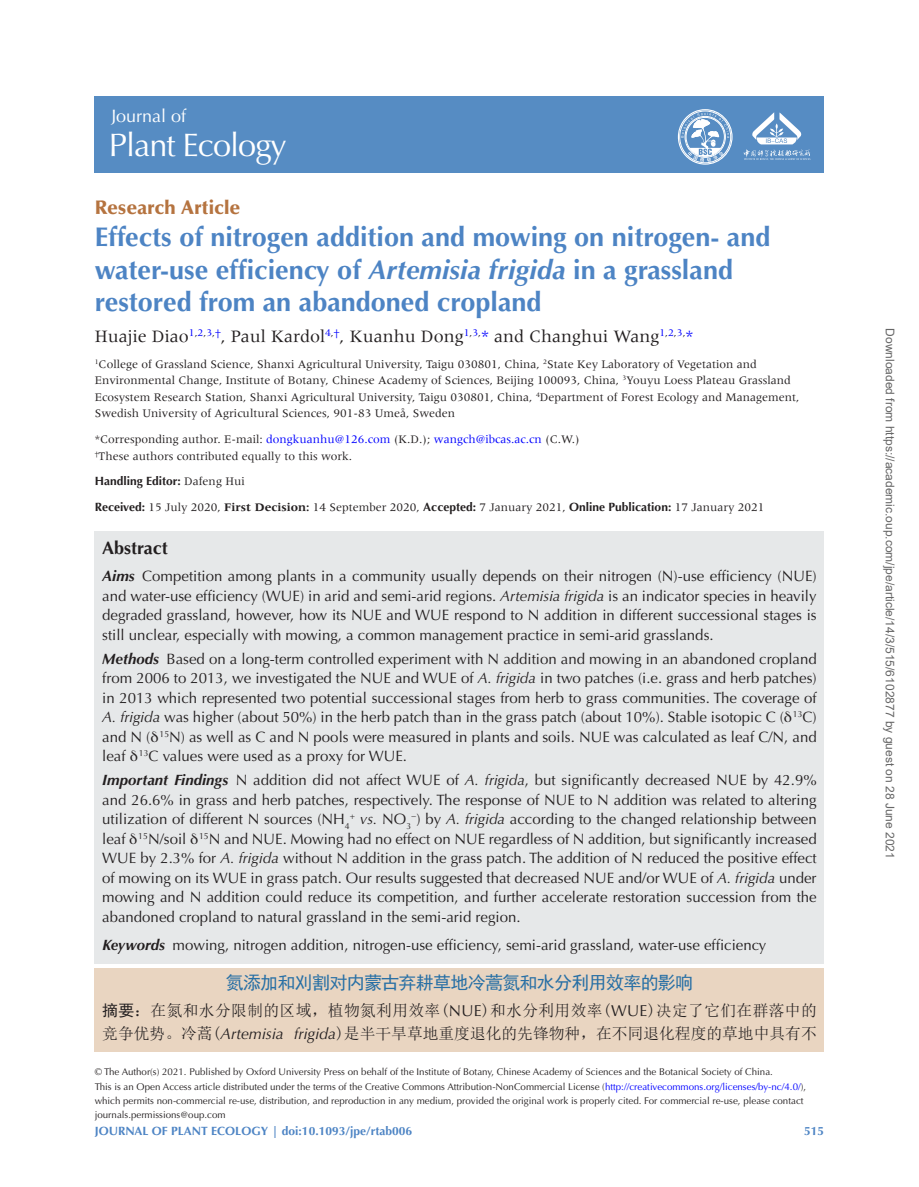
<style>
.page{position:relative;width:919px;height:1187px;background:#fff}
.page>*{position:absolute;margin:0;border:0;box-sizing:border-box;transform-origin:0 0}
.t1{font:32.4px "Optima LT Std";letter-spacing:-.03em;color:#fff}
.t2{font:700 27px/32.2px "Optima LT Std";color:#4d84c4}
.t3{font:900 19.5px "Optima LT Std";color:#b5733f}
.t4{font:18px "Meridien LT Std";color:#231f20}
.t5{font:18px "Sim Hei";letter-spacing:-.04em;color:#276fa5}
.t6{font:18px "Optima LT Std";color:#fff}
.t7{font:700 18px "Optima LT Std";color:#231f20}
.t8{font:15.75px/22.5px "Sim Sun";color:#231f20}
.t9{font:15px/19.5px "Optima LT Std";color:#231f20;text-align:justify}
.t10{font:12px/16.5px "Meridien LT Std";color:#231f20}
.t11{font:12px "Arial";color:#666}
.t12{font:700 12px "Optima LT Std";color:#4d84c4}
.t13{font:700 12px "Optima LT Std";color:#231f20}
.t14{font:9.75px/14.2px "Optima LT Std";color:#231f20}
.s1{font-style:italic}
.s2{color:#00f}
.s3{font-family:"Meridien LT Std";font-weight:400}
.s4{font-family:"Optima LT Std";font-weight:700}
.s5{font-weight:700}
.s6{font-weight:700;font-style:italic}
.s7{font-family:"Gandhari Unicode"}
.s8{font-family:"Sim Hei"}
.s9{font-family:"Optima LT Std"}
.s10{font-family:"Optima LT Std";font-style:italic}
</style>
<div class="page">
<div style="left:95px;top:96px;width:729px;height:77px;background:#568cc3"></div>
<svg style="left:677px;top:109px;width:55px;height:56px"></svg>
<svg style="left:743px;top:112px;width:67px;height:48px"></svg>
<div style="left:95px;top:532px;width:729px;height:36px;background:#e6e8e9"></div>
<div style="left:95px;top:561px;width:729px;height:91px;background:#e6e8e9"></div>
<div style="left:95px;top:643px;width:729px;height:131px;background:#e6e8e9"></div>
<div style="left:95px;top:765px;width:729px;height:169px;background:#e6e8e9"></div>
<div style="left:95px;top:930px;width:729px;height:33px;background:#e6e8e9"></div>
<div style="left:95px;top:967px;width:729px;height:33px;background:#e9d5c1"></div>
<div style="left:95px;top:995px;width:729px;height:56px;background:#e9d5c1"></div>
<p class="t6" style="left:111px;top:105px;width:76px">Journal of</p>
<h1 class="t1" style="left:109px;top:126px;width:179px">Plant Ecology</h1>
<h3 class="t3" style="left:95px;top:196px;width:147px">Research Article</h3>
<h2 class="t2" style="left:95px;top:221px;width:677px">Effects of nitrogen addition and mowing on nitrogen- and water-use efficiency of <span class="s1">Artemisia frigida</span> in a grassland restored from an abandoned cropland</h2>
<p class="t4" style="left:95px;top:327px;width:600px">Huajie Diao<sup>1</sup><sup>,</sup><sup>2</sup><sup>,</sup><sup>3</sup><sup>,</sup><sup>†</sup>, Paul Kardol<sup>4</sup><sup>,</sup><sup>†</sup>, Kuanhu Dong<sup>1</sup><sup>,</sup><sup>3</sup><sup>,</sup><span class="s2">*</span> and Changhui Wang<sup>1</sup><sup>,</sup><sup>2</sup><sup>,</sup><sup>3</sup><sup>,</sup><span class="s2">*</span></p>
<p class="t10" style="left:95px;top:356px;width:706px"><sup>1</sup>College of Grassland Science, Shanxi Agricultural University, Taigu 030801, China, <sup>2</sup>State Key Laboratory of Vegetation and Environmental Change, Institute of Botany, Chinese Academy of Sciences, Beijing 100093, China, <sup>3</sup>Youyu Loess Plateau Grassland Ecosystem Research Station, Shanxi Agricultural University, Taigu 030801, China, <sup>4</sup>Department of Forest Ecology and Management, Swedish University of Agricultural Sciences, 901-83 Umeå, Sweden</p>
<p class="t10" style="left:95px;top:431px;width:486px">*Corresponding author. E-mail: <span class="s2">dongkuanhu@126.com</span> (K.D.); <span class="s2">wangch@ibcas.ac.cn</span> (C.W.) <sup>†</sup>These authors contributed equally to this work.</p>
<p class="t13" style="left:95px;top:474px;width:151px">Handling Editor: <span class="s3">Dafeng Hui</span></p>
<p class="t10" style="left:95px;top:498px;width:671px"><span class="s4">Received:</span> 15 July 2020, <span class="s5">First Decision:</span> 14 September 2020, <span class="s4">Accepted:</span> 7 January 2021, <span class="s4">Online Publication:</span> 17 January 2021</p>
<p class="t7" style="left:102px;top:537px;width:67px">Abstract</p>
<p class="t9" style="left:102px;top:566px;width:716px"><span class="s6">Aims</span> Competition among plants in a community usually depends on their nitrogen (N)-use efficiency (NUE) and water-use efficiency (WUE) in arid and semi-arid regions. <span class="s1">Artemisia frigida</span> is an indicator species in heavily degraded grassland, however, how its NUE and WUE respond to N addition in different successional stages is still unclear, especially with mowing, a common management practice in semi-arid grasslands.</p>
<p class="t9" style="left:102px;top:649px;width:716px"><span class="s6">Methods</span> Based on a long-term controlled experiment with N addition and mowing in an abandoned cropland from 2006 to 2013, we investigated the NUE and WUE of <span class="s1">A. frigida</span> in two patches (i.e. grass and herb patches) in 2013 which represented two potential successional stages from herb to grass communities. The coverage of <span class="s1">A. frigida</span> was higher (about 50%) in the herb patch than in the grass patch (about 10%). Stable isotopic C (<span class="s7">δ</span><sup>13</sup>C) and N (<span class="s7">δ</span><sup>15</sup>N) as well as C and N pools were measured in plants and soils. NUE was calculated as leaf C/N, and leaf <span class="s7">δ</span><sup>13</sup>C values were used as a proxy for WUE.</p>
<p class="t9" style="left:102px;top:770px;width:716px"><span class="s6">Important Findings</span> N addition did not affect WUE of <span class="s1">A. frigida</span>, but significantly decreased NUE by 42.9% and 26.6% in grass and herb patches, respectively. The response of NUE to N addition was related to altering utilization of different N sources (NH<sub>4</sub><sup>+</sup> <span class="s1">vs.</span> NO<sub>3</sub><sup>−</sup>) by <span class="s1">A. frigida</span> according to the changed relationship between leaf <span class="s7">δ</span><sup>15</sup>N/soil <span class="s7">δ</span><sup>15</sup>N and NUE. Mowing had no effect on NUE regardless of N addition, but significantly increased WUE by 2.3% for <span class="s1">A. frigida</span> without N addition in the grass patch. The addition of N reduced the positive effect of mowing on its WUE in grass patch. Our results suggested that decreased NUE and/or WUE of <span class="s1">A. frigida</span> under mowing and N addition could reduce its competition, and further accelerate restoration succession from the abandoned cropland to natural grassland in the semi-arid region.</p>
<p class="t9" style="left:102px;top:935px;width:665px"><span class="s6">Keywords</span> mowing, nitrogen addition, nitrogen-use efficiency, semi-arid grassland, water-use efficiency</p>
<p class="t5" style="left:226px;top:973px;width:469px">氮添加和刈割对内蒙古弃耕草地冷蒿氮和水分利用效率的影响</p>
<p class="t8" style="left:102px;top:999px;width:716px"><span class="s8">摘要</span>：在氮和水分限制的区域，植物氮利用效率(<span class="s9">NUE</span>)和水分利用效率(<span class="s9">WUE</span>)决定了它们在群落中的竞争优势。冷蒿(<span class="s10">Artemisia frigida</span>)是半干旱草地重度退化的先锋物种，在不同退化程度的草地中具有不</p>
<p class="t14" style="left:95px;top:1079px;width:713px">This is an Open Access article distributed under the terms of the Creative Commons Attribution-NonCommercial License (<span class="s2">http://creativecommons.org/licenses/by-nc/4.0/</span>), which permits non-commercial re-use, distribution, and reproduction in any medium, provided the original work is properly cited. For commercial re-use, please contact journals.permissions@oup.com</p>
<p class="t14" style="left:95px;top:1064px;width:679px">© The Author(s) 2021. Published by Oxford University Press on behalf of the Institute of Botany, Chinese Academy of Sciences and the Botanical Society of China.</p>
<p class="t12" style="left:95px;top:1123px;width:319px">JOURNAL OF PLANT ECOLOGY | doi:10.1093/jpe/rtab006</p>
<p class="t12" style="left:804px;top:1124px;width:22px">515</p>
<p class="t11" style="left:894px;top:328px;width:532px;rotate:90deg">Downloaded from https://academic.oup.com/jpe/article/14/3/515/6102877 by guest on 28 June 2021</p>
</div>
